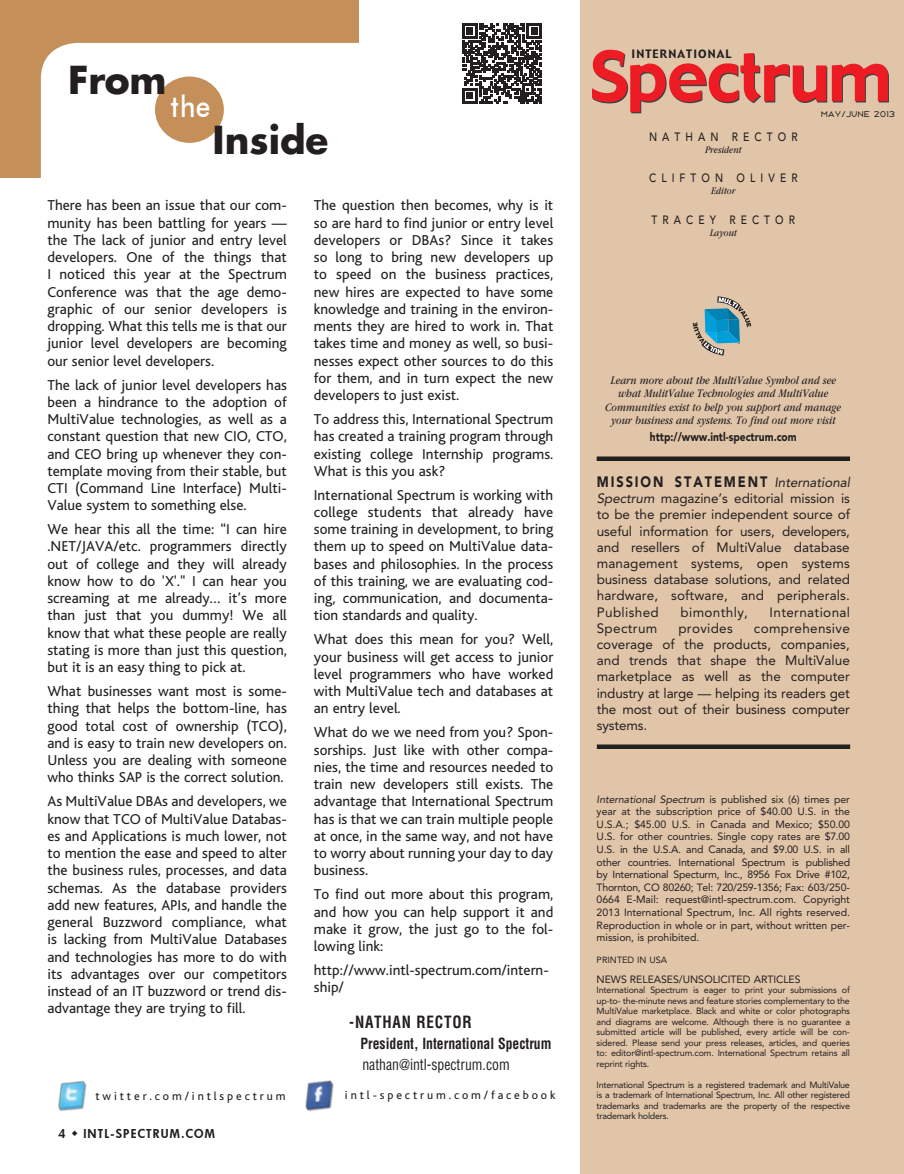
<style>
.page{position:relative;width:904px;height:1174px;background:#fff}
.page>*{position:absolute;margin:0;border:0;box-sizing:border-box;transform-origin:0 0}
.t1{font:68.1px "Gadget";letter-spacing:-.02em;color:#ed1c24}
.t2{font:700 37.5px "Futura Std";color:#231f20}
.t3{font:500 30px "Futura BT";color:#fff;scale:.87 1}
.t4{font:700 condensed 16.5px "Helvetica";letter-spacing:.05em;color:#231f20;scale:.92 1}
.t5{font:15px/17.2px "Bliss";color:#231f20;text-align:justify}
.t6{font:700 condensed 15px "Helvetica";color:#231f20;scale:.92 1}
.t7{font:900 15px "Avenir";letter-spacing:.15em;color:#231f20;scale:.85 1}
.t8{font:condensed 15px "Helvetica";color:#231f20;scale:.92 1}
.t9{font:13.5px/16.2px "Avenir";letter-spacing:.01em;color:#231f20;text-align:justify}
.t10{font:italic 12px/13.5px "Garamond";color:#231f20;text-align:center;scale:.85 1}
.t11{font:12px "Bliss";letter-spacing:.24em;color:#231f20}
.t12{font:500 12px "Avenir";letter-spacing:.5em;color:#231f20;scale:.85 1}
.t13{font:900 12px "Avenir";color:#231f20;scale:.85 1}
.t14{font:800 12px "Futura";color:#231f20}
.t15{font:11.4px "Gadget";letter-spacing:.1em;color:#231f20}
.t16{font:10.5px/12.6px "Avenir";letter-spacing:-.005em;color:#231f20;text-align:justify}
.t17{font:italic 10.5px "Garamond";color:#231f20;scale:.85 1}
.t18{font:9px/10.5px "Avenir";letter-spacing:-.02em;color:#231f20;text-align:justify}
.t19{font:9px "Avenir";letter-spacing:.005em;color:#231f20}
.t20{font:8.1px "Republik Sans ICG 01";letter-spacing:.06em;color:#231f20}
.s1{font-weight:400;font-style:italic;font-size:13.5px}
.s2{font-style:italic}
</style>
<div class="page">
<div style="left:0;top:0;width:359px;height:178px;background:#c48f58"></div>
<div style="left:580px;top:0;width:324px;height:1174px;background:#e1c5a8"></div>
<div style="left:41px;top:43px;width:358px;height:181px;background:#fff;border-radius:36px"></div>
<div style="left:155px;top:76px;width:69px;height:67px;background:#c48f58;border-radius:50%"></div>
<div style="left:597px;top:456px;width:253px;height:5px;background:#231f20"></div>
<svg style="left:693px;top:296px;width:58px;height:60px"></svg>
<img style="left:305px;top:1080px;width:29px;height:31px">
<img style="left:58px;top:1080px;width:29px;height:31px">
<div style="left:597px;top:744px;width:253px;height:5px;background:#231f20"></div>
<svg style="left:462px;top:23px;width:80px;height:80px"></svg>
<h2 class="t2" style="left:68px;top:55px;width:100px">From</h2>
<h3 class="t3" style="left:171px;top:89px;width:47px">the</h3>
<h2 class="t2" style="left:213px;top:115px;width:117px">Inside</h2>
<p class="t5" style="left:47px;top:197px;width:241px">There has been an issue that our com&shy;munity has been battling for years — the The lack of junior and entry level developers. One of the things that I noticed this year at the Spectrum Conference was that the age demo&shy;graphic of our senior developers is dropping. What this tells me is that our junior level developers are becoming our senior level developers.</p>
<p class="t5" style="left:47px;top:376px;width:241px">The lack of junior level developers has been a hindrance to the adoption of MultiValue technologies, as well as a constant question that new CIO, CTO, and CEO bring up whenever they con&shy;template moving from their stable, but CTI (Command Line Interface) Multi-Value system to something else.</p>
<p class="t5" style="left:47px;top:521px;width:241px">We hear this all the time: “I can hire .NET/JAVA/etc. programmers directly out of college and they will already know how to do 'X'." I can hear you screaming at me already… it’s more than just that you dummy! We all know that what these people are really stating is more than just this question, but it is an easy thing to pick at.</p>
<p class="t5" style="left:47px;top:683px;width:241px">What businesses want most is some&shy;thing that helps the bottom-line, has good total cost of ownership (TCO), and is easy to train new developers on.<br>Unless you are dealing with someone who thinks SAP is the correct solution.</p>
<p class="t5" style="left:47px;top:793px;width:241px">As MultiValue DBAs and developers, we know that TCO of MultiValue Databas&shy;es and Applications is much lower, not to mention the ease and speed to alter the business rules, processes, and data schemas. As the database providers add new features, APIs, and handle the general Buzzword compliance, what is lacking from MultiValue Databases and technologies has more to do with its advantages over our competitors instead of an IT buzzword or trend dis&shy;advantage they are trying to fill.</p>
<p class="t5" style="left:314px;top:197px;width:241px">The question then becomes, why is it so are hard to find junior or entry level developers or DBAs? Since it takes so long to bring new developers up to speed on the business practices, new hires are expected to have some knowledge and training in the environ&shy;ments they are hired to work in. That takes time and money as well, so busi&shy;nesses expect other sources to do this for them, and in turn expect the new developers to just exist.</p>
<p class="t5" style="left:314px;top:411px;width:241px">To address this, International Spectrum has created a training program through existing college Internship programs.<br>What is this you ask?</p>
<p class="t5" style="left:314px;top:486px;width:241px">International Spectrum is working with college students that already have some training in development, to bring them up to speed on MultiValue data&shy;bases and philosophies. In the process of this training, we are evaluating cod&shy;ing, communication, and documenta&shy;tion standards and quality.</p>
<p class="t5" style="left:314px;top:631px;width:241px">What does this mean for you? Well, your business will get access to junior level programmers who have worked with MultiValue tech and databases at an entry level.</p>
<p class="t5" style="left:314px;top:724px;width:241px">What do we we need from you? Spon&shy;sorships. Just like with other compa&shy;nies, the time and resources needed to train new developers still exists. The advantage that International Spectrum has is that we can train multiple people at once, in the same way, and not have to worry about running your day to day business.</p>
<p class="t5" style="left:314px;top:886px;width:241px">To find out more about this program, and how you can help support it and make it grow, the just go to the fol&shy;lowing link:</p>
<p class="t5" style="left:314px;top:962px;width:236px">http://www.intl-spectrum.com/intern&shy;ship/</p>
<p class="t4" style="left:349px;top:1011px;width:130px">-Nathan Rector</p>
<p class="t6" style="left:361px;top:1034px;width:209px">President, International Spectrum</p>
<p class="t8" style="left:362px;top:1055px;width:162px">nathan@intl-spectrum.com</p>
<p class="t11" style="left:95px;top:1090px;width:192px">twitter.com/intlspectrum</p>
<p class="t11" style="left:345px;top:1089px;width:212px">intl-spectrum.com/facebook</p>
<p class="t14" style="left:59px;top:1126px;width:33px">4 ◆ INTL</p>
<p class="t14" style="left:111px;top:1126px;width:15px">-SPECTRUM</p>
<p class="t14" style="left:181px;top:1126px;width:16px">.COM</p>
<p class="t15" style="left:631px;top:46px;width:102px">Internati onal</p>
<h1 class="t1" style="left:590px;top:32px;width:303px">Spectrum</h1>
<p class="t20" style="left:821px;top:109px;width:75px">MAY/JUNE 2013</p>
<p class="t12" style="left:649px;top:130px;width:81px">NATHAN</p>
<p class="t12" style="left:732px;top:130px;width:78px">RECTOR</p>
<p class="t17" style="left:705px;top:144px;width:45px">President</p>
<p class="t12" style="left:649px;top:171px;width:87px">CLIFTON</p>
<p class="t12" style="left:737px;top:171px;width:72px">OLIVER</p>
<p class="t17" style="left:711px;top:186px;width:30px">Editor</p>
<p class="t12" style="left:652px;top:213px;width:169px">TR ACEY RECTOR</p>
<p class="t17" style="left:710px;top:228px;width:34px">Layout</p>
<p class="t10" style="left:605px;top:373px;width:279px">Learn more about the MultiValue Symbol and see what MulitValue Technologies and MultiValue Communities exist to help you support and manage your business and systems. To find out more visit</p>
<p class="t13" style="left:650px;top:430px;width:174px">http://www.intl-spectrum.com</p>
<p class="t7" style="left:597px;top:473px;width:299px">MISSION STATEMENT <span class="s1">International</span></p>
<p class="t9" style="left:597px;top:490px;width:255px"><span class="s2">Spectrum</span> magazine’s editorial mission is to be the premier independent source of useful information for users, developers, and resellers of MultiValue database management systems, open systems business database solutions, and related hardware, software, and peripherals.<br>Published</p>
<p class="t9" style="left:680px;top:604px;width:69px">bimonthly,</p>
<p class="t9" style="left:770px;top:604px;width:82px">International</p>
<p class="t9" style="left:597px;top:620px;width:255px;text-indent:157px">comprehensive coverage of the products, companies, and trends that shape the MultiValue marketplace as well as the computer industry at large — helping its readers get the most out of their business computer systems.</p>
<p class="t9" style="left:597px;top:620px;width:62px">Spectrum</p>
<p class="t9" style="left:678px;top:620px;width:56px">provides</p>
<p class="t16" style="left:597px;top:793px;width:255px"><span class="s2">International Spectrum</span> is published six (6) times per year at the subscription price of $40.00 U.S. in the U.S.A.; $45.00 U.S. in Canada and Mexico; $50.00<br>U.S. for other countries. Single copy rates are $7.00<br>U.S. in the U.S.A. and Canada, and $9.00 U.S. in all other countries. International Spectrum is published by International Specturm, Inc., 8956 Fox Drive #102, Thornton, CO 80260; Tel: 720/259-1356; Fax: 603/250- 0664 E-Mail: request@intl-spectrum.com. Copyright 2013 International Spectrum, Inc. All rights reserved.<br>Reproduction in whole or in part, without written per&shy;mission, is prohibited.</p>
<p class="t19" style="left:597px;top:955px;width:72px">PRINTED IN USA</p>
<p class="t16" style="left:597px;top:973px;width:205px">NEWS RELEASES/UNSOLICITED ARTICLES</p>
<p class="t18" style="left:597px;top:985px;width:255px">International Spectrum is eager to print your submissions of up-to- the-minute news and feature stories complementary to the MultiValue marketplace. Black and white or color photographs and diagrams are welcome. Although there is no guarantee a submitted article will be published, every article will be con&shy;sidered. Please send your press releases, articles, and queries to: editor@intl-spectrum.com. International Spectrum retains all reprint rights.</p>
<p class="t18" style="left:597px;top:1079px;width:255px">International Spectrum is a registered trademark and MultiValue is a trademark of International Spectrum, Inc. All other registered trademarks and trademarks are the property of the respective trademark holders.</p>
</div>
